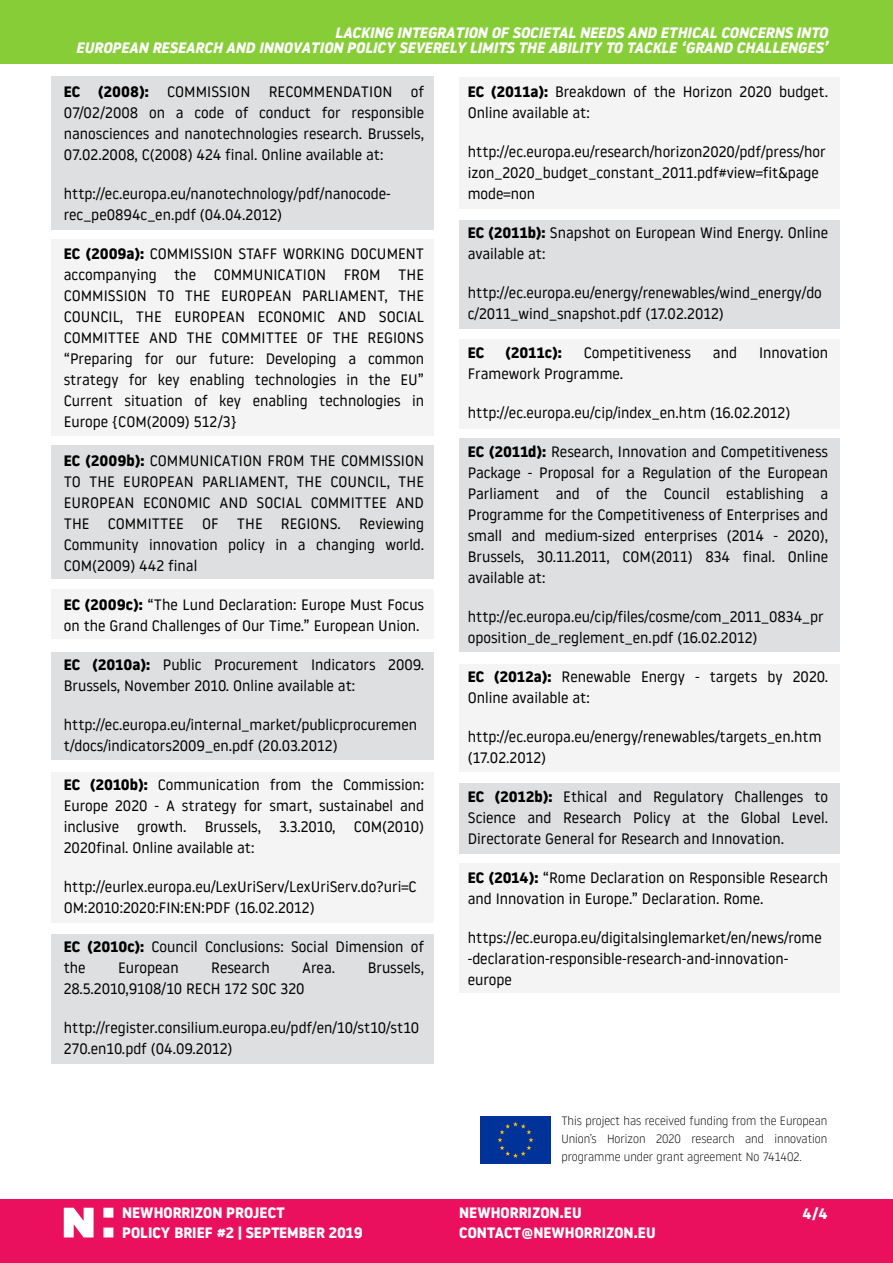
<style>
.page{position:relative;width:893px;height:1263px;background:#fff}
.page>*{position:absolute;margin:0;border:0;box-sizing:border-box;transform-origin:0 0}
.t1{font:15px/21px "Noway";color:#000}
.t2{font:italic 700 15px/15px "Noway";color:#fff;text-align:right}
.t3{font:700 15px/19.5px "Noway";color:#fff}
.t4{font:700 15px "Noway";color:#000}
.t5{font:300 12px/18px "Noway";color:#000;text-align:justify}
.s1{font-weight:700}
</style>
<div class="page">
<div style="left:0;top:0;width:893px;height:64px;background:#87cd37"></div>
<div style="left:0;top:1199px;width:893px;height:64px;background:#ea105d"></div>
<svg style="left:64px;top:1208px;width:30px;height:29px"></svg>
<svg style="left:103px;top:1208px;width:10px;height:29px"></svg>
<div style="left:459px;top:438px;width:381px;height:214px;background:#dedfe0"></div>
<div style="left:459px;top:783px;width:381px;height:70px;background:#dedfe0"></div>
<div style="left:459px;top:664px;width:381px;height:107px;background:#f4f4f4"></div>
<div style="left:459px;top:863px;width:381px;height:129px;background:#f4f4f4"></div>
<div style="left:51px;top:240px;width:383px;height:196px;background:#f4f4f4"></div>
<div style="left:51px;top:446px;width:383px;height:133px;background:#dedfe0"></div>
<div style="left:51px;top:589px;width:383px;height:50px;background:#f4f4f4"></div>
<div style="left:51px;top:772px;width:383px;height:151px;background:#f4f4f4"></div>
<div style="left:51px;top:652px;width:383px;height:108px;background:#dedfe0"></div>
<div style="left:51px;top:934px;width:383px;height:129px;background:#dedfe0"></div>
<div style="left:459px;top:220px;width:381px;height:108px;background:#dedfe0"></div>
<div style="left:459px;top:77px;width:381px;height:131px;background:#f4f4f4"></div>
<div style="left:459px;top:339px;width:381px;height:89px;background:#f4f4f4"></div>
<div style="left:51px;top:77px;width:383px;height:153px;background:#dedfe0"></div>
<img style="left:480px;top:1116px;width:71px;height:47px">
<p class="t2" style="left:76px;top:26px;width:753px">LACKING INTEGRATION OF SOCIETAL NEEDS AND ETHICAL CONCERNS INTO<br>EUROPEAN RESEARCH AND INNOVATION POLICY SEVERELY LIMITS THE ABILITY TO TACKLE ‘GRAND CHALLENGES’</p>
<p class="t1" style="left:64px;top:82px;width:362px;text-align:justify"><span class="s1">EC (2008):</span> COMMISSION RECOMMENDATION of 07/02/2008 on a code of conduct for responsible nanosciences and nanotechnologies research. Brussels, 07.02.2008, C(2008) 424 final. Online available at:</p>
<p class="t1" style="left:64px;top:184px;width:329px">http://ec.europa.eu/nanotechnology/pdf/nanocode&shy;rec_pe0894c_en.pdf (04.04.2012)</p>
<p class="t1" style="left:64px;top:244px;width:362px;text-align:justify"><span class="s1">EC (2009a):</span> COMMISSION STAFF WORKING DOCUMENT accompanying the COMMUNICATION FROM THE COMMISSION TO THE EUROPEAN PARLIAMENT, THE COUNCIL, THE EUROPEAN ECONOMIC AND SOCIAL COMMITTEE AND THE COMMITTEE OF THE REGIONS “Preparing for our future: Developing a common strategy for key enabling technologies in the EU” Current situation of key enabling technologies in Europe {COM(2009) 512/3}</p>
<p class="t1" style="left:64px;top:451px;width:362px;text-align:justify"><span class="s1">EC (2009b):</span> COMMUNICATION FROM THE COMMISSION TO THE EUROPEAN PARLIAMENT, THE COUNCIL, THE EUROPEAN ECONOMIC AND SOCIAL COMMITTEE AND THE COMMITTEE OF THE REGIONS. Reviewing Community innovation policy in a changing world.<br>COM(2009) 442 final</p>
<p class="t1" style="left:64px;top:595px;width:362px"><span class="s1">EC (2009c):</span> “The Lund Declaration: Europe Must Focus on the Grand Challenges of Our Time.” European Union.</p>
<p class="t1" style="left:64px;top:655px;width:362px"><span class="s1">EC (2010a):</span> Public Procurement Indicators 2009.<br>Brussels, November 2010. Online available at:</p>
<p class="t1" style="left:64px;top:715px;width:355px">http://ec.europa.eu/internal_market/publicprocuremen t/docs/indicators2009_en.pdf (20.03.2012)</p>
<p class="t1" style="left:64px;top:775px;width:362px;text-align:justify"><span class="s1">EC (2010b):</span> Communication from the Commission:<br>Europe 2020 - A strategy for smart, sustainabel and inclusive growth. Brussels, 3.3.2010, COM(2010)<br>2020final. Online available at:</p>
<p class="t1" style="left:64px;top:877px;width:354px">http://eurlex.europa.eu/LexUriServ/LexUriServ.do?uri=C<br>OM:2010:2020:FIN:EN:PDF (16.02.2012)</p>
<p class="t1" style="left:64px;top:937px;width:362px"><span class="s1">EC (2010c):</span> Council Conclusions: Social Dimension of the</p>
<p class="t1" style="left:468px;top:82px;width:362px"><span class="s1">EC (2011a):</span> Breakdown of the Horizon 2020 budget.<br>Online available at:</p>
<p class="t1" style="left:468px;top:142px;width:359px">http://ec.europa.eu/research/horizon2020/pdf/press/hor izon_2020_budget_constant_2011.pdf#view=fit&amp;page mode=non</p>
<p class="t1" style="left:468px;top:223px;width:362px"><span class="s1">EC (2011b):</span> Snapshot on European Wind Energy. Online available at:</p>
<p class="t1" style="left:468px;top:283px;width:356px">http://ec.europa.eu/energy/renewables/wind_energy/do c/2011_wind_snapshot.pdf (17.02.2012)</p>
<p class="t4" style="left:468px;top:346px;width:18px">EC</p>
<p class="t4" style="left:506px;top:346px;width:58px">(2011c):</p>
<p class="t1" style="left:584px;top:343px;width:109px">Competitiveness</p>
<p class="t1" style="left:713px;top:343px;width:26px">and</p>
<p class="t1" style="left:759px;top:343px;width:71px">Innovation</p>
<p class="t1" style="left:468px;top:364px;width:157px">Framework Programme.</p>
<p class="t1" style="left:468px;top:403px;width:324px">http://ec.europa.eu/cip/index_en.htm (16.02.2012)</p>
<p class="t1" style="left:468px;top:442px;width:362px;text-align:justify"><span class="s1">EC (2011d):</span> Research, Innovation and Competitiveness Package - Proposal for a Regulation of the European Parliament and of the Council establishing a Programme for the Competitiveness of Enterprises and small and medium-sized enterprises (2014 - 2020), Brussels, 30.11.2011, COM(2011) 834 final. Online available at:</p>
<p class="t1" style="left:468px;top:607px;width:358px">http://ec.europa.eu/cip/files/cosme/com_2011_0834_pr oposition_de_reglement_en.pdf (16.02.2012)</p>
<p class="t1" style="left:468px;top:667px;width:362px"><span class="s1">EC (2012a):</span> Renewable Energy - targets by 2020.<br>Online available at:</p>
<p class="t1" style="left:468px;top:727px;width:355px">http://ec.europa.eu/energy/renewables/targets_en.htm (17.02.2012)</p>
<p class="t1" style="left:468px;top:787px;width:362px;text-align:justify"><span class="s1">EC (2012b):</span> Ethical and Regulatory Challenges to Science and Research Policy at the Global Level.<br>Directorate General for Research and Innovation.</p>
<p class="t1" style="left:468px;top:868px;width:362px"><span class="s1">EC (2014):</span> “Rome Declaration on Responsible Research and Innovation in Europe.” Declaration. Rome.</p>
<p class="t1" style="left:468px;top:928px;width:356px">https://ec.europa.eu/digitalsinglemarket/en/news/rome -declaration-responsible-research-and-innovation&shy;europe</p>
<p class="t1" style="left:118px;top:958px;width:62px">European</p>
<p class="t1" style="left:211px;top:958px;width:60px">Research</p>
<p class="t1" style="left:302px;top:958px;width:34px">Area.</p>
<p class="t1" style="left:368px;top:958px;width:58px">Brussels,</p>
<p class="t1" style="left:64px;top:979px;width:242px">28.5.2010,9108/10 RECH 172 SOC 320</p>
<p class="t1" style="left:64px;top:1018px;width:357px">http://register.consilium.europa.eu/pdf/en/10/st10/st10<br>270.en10.pdf (04.09.2012)</p>
<p class="t5" style="left:561px;top:1113px;width:267px">This project has received funding from the European Union’s Horizon 2020 research and innovation programme under grant agreement No 741402.</p>
<p class="t3" style="left:122px;top:1205px;width:242px">NEWHORRIZON PROJECT<br>POLICY BRIEF #2 | SEPTEMBER 2019</p>
<p class="t3" style="left:459px;top:1205px;width:198px">NEWHORRIZON.EU<br>CONTACT@NEWHORRIZON.EU</p>
<p class="t3" style="left:803px;top:1206px;width:26px">4/4</p>
</div>
